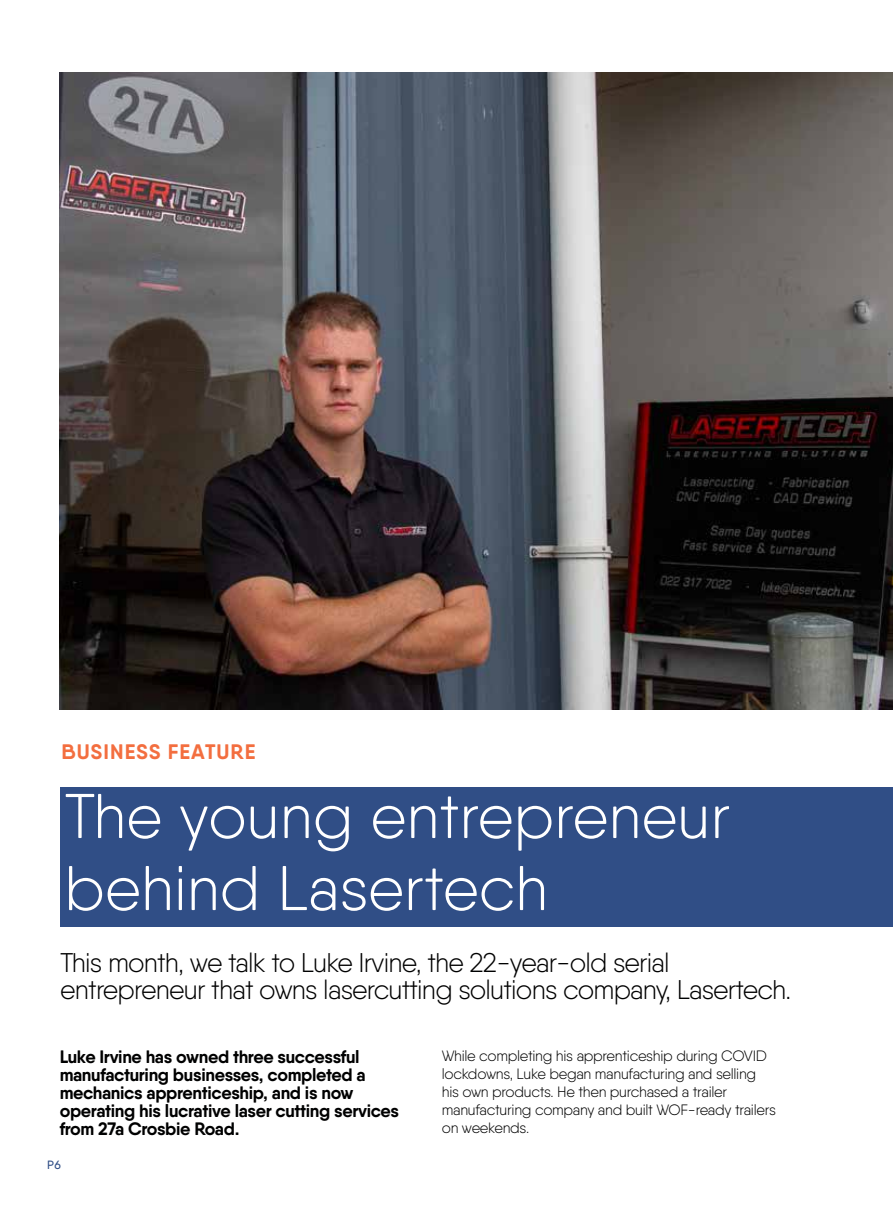
<style>
.page{position:relative;width:893px;height:1217px;background:#fff}
.page>*{position:absolute;margin:0;border:0;box-sizing:border-box;transform-origin:0 0}
.t1{font:300 63px/72px "Qanelas Soft";color:#fff}
.t2{font:300 27px/27px "Qanelas";letter-spacing:-.03em;color:#000101}
.t3{font:700 21px "Qanelas Soft";letter-spacing:.05em;color:#f36e3f}
.t4{font:700 18px/18px "Qanelas Soft";letter-spacing:-.02em;color:#000101}
.t5{font:300 15px/18px "Qanelas Soft";letter-spacing:-.02em;color:#000101}
.t6{font:500 12px "Qanelas Soft";color:#304e86}
</style>
<div class="page">
<img style="left:59px;top:72px;width:834px;height:637px">
<div style="left:60px;top:787px;width:833px;height:139px;background:#304e86"></div>
<h3 class="t3" style="left:62px;top:738px;width:196px">BUSINESS FEATURE</h3>
<h1 class="t1" style="left:64px;top:779px;width:668px">The young entrepreneur behind Lasertech</h1>
<h2 class="t2" style="left:60px;top:948px;width:732px">This month, we talk to Luke Irvine, the 22-year-old serial entrepreneur that owns lasercutting solutions company, Lasertech.</h2>
<p class="t4" style="left:60px;top:1047px;width:341px">Luke Irvine has owned three successful manufacturing businesses, completed a mechanics apprenticeship, and is now operating his lucrative laser cutting services from 27a Crosbie Road.</p>
<p class="t5" style="left:442px;top:1046px;width:336px">While completing his apprenticeship during COVID lockdowns, Luke began manufacturing and selling his own products. He then purchased a trailer manufacturing company and built WOF-ready trailers on weekends.</p>
<p class="t6" style="left:47px;top:1157px;width:15px">P6</p>
</div>
